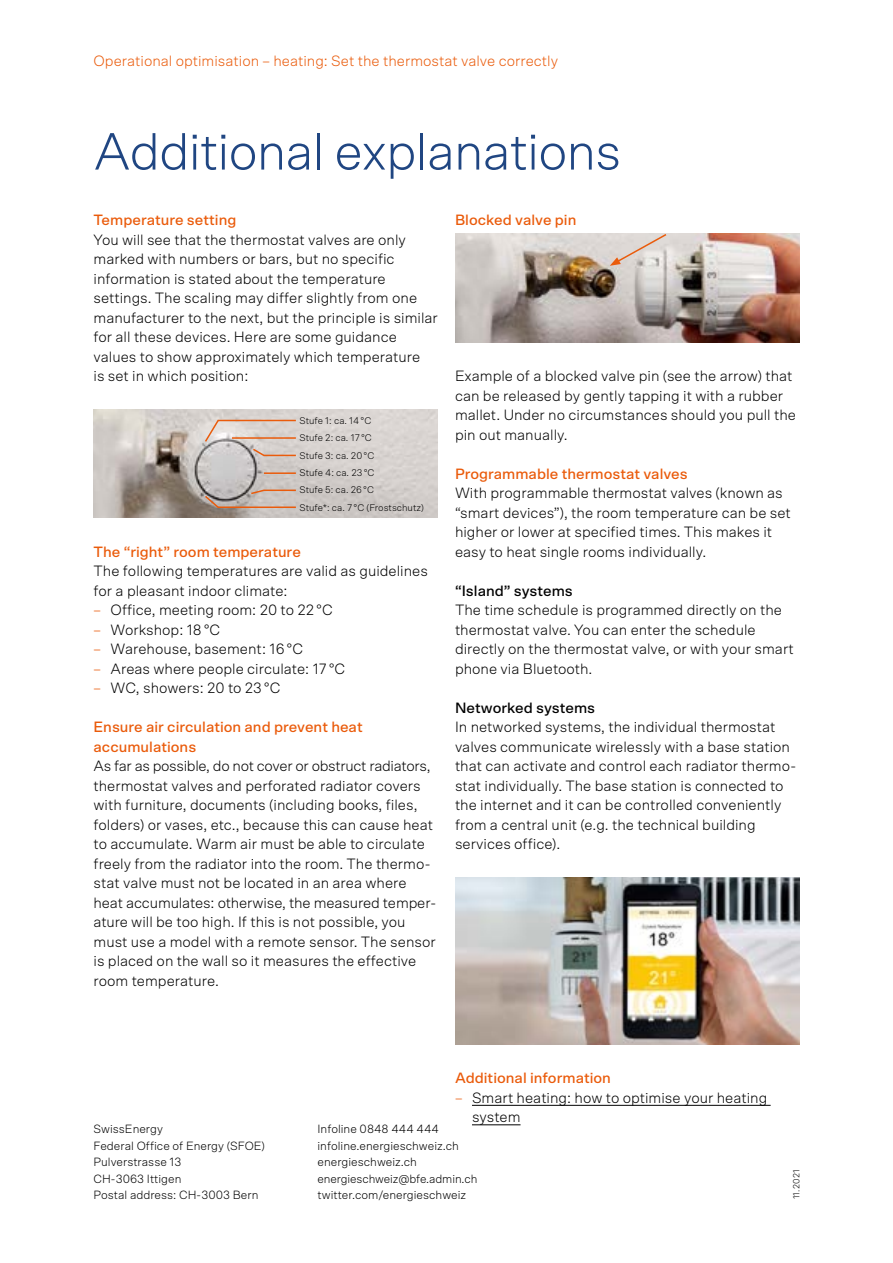
<style>
.page{position:relative;width:893px;height:1263px;background:#fff}
.page>*{position:absolute;margin:0;border:0;box-sizing:border-box;transform-origin:0 0}
.t1{font:300 52.5px "Scto Grotesk A";letter-spacing:-.02em;color:#204682}
.t2{font:300 15px/19.5px "Scto Grotesk A";color:#000}
.t3{font:500 15px/19.5px "Scto Grotesk A";color:#ea5b0b}
.t4{font:300 15px "Scto Grotesk A";color:#ea5b0b}
.t5{font:500 15px "Scto Grotesk A";color:#000}
.t6{font:300 12px/16.5px "Scto Grotesk A";color:#000}
.t7{font:300 9.75px/17.4px "Scto Grotesk A";color:#000}
.t8{font:300 9px "Scto Grotesk A";letter-spacing:.015em;color:#000}
.s1{color:#ea5b0b}
</style>
<div class="page">
<hr style="left:472px;top:1105px;width:299px;height:1px;background:#000">
<hr style="left:472px;top:1124px;width:48px;height:1px;background:#000">
<img style="left:94px;top:409px;width:344px;height:109px">
<hr style="left:264px;top:472px;width:32px;height:2px;background:#ea5b0b">
<svg style="left:203px;top:489px;width:94px;height:20px;background:#bba69b"></svg>
<svg style="left:203px;top:419px;width:94px;height:38px;background:#d6c6bd"></svg>
<img style="left:455px;top:234px;width:344px;height:108px">
<img style="left:455px;top:877px;width:344px;height:167px">
<svg style="left:610px;top:233px;width:58px;height:33px;background:#ddd0c8"></svg>
<p class="t4" style="left:94px;top:52px;width:466px">Operational optimisation – heating: Set the thermostat valve correctly</p>
<h1 class="t1" style="left:94px;top:121px;width:529px">Additional explanations</h1>
<p class="t3" style="left:455px;top:210px;width:123px">Blocked valve pin</p>
<p class="t3" style="left:94px;top:210px;width:144px">Temperature setting</p>
<p class="t2" style="left:94px;top:229px;width:346px">You will see that the thermostat valves are only marked with numbers or bars, but no specific information is stated about the temperature settings. The scaling may differ slightly from one manufacturer to the next, but the principle is similar for all these devices. Here are some guidance values to show approximately which temperature<br>is set in which position:</p>
<p class="t2" style="left:455px;top:366px;width:343px">Example of a blocked valve pin (see the arrow) that can be released by gently tapping it with a rubber mallet. Under no circumstances should you pull the pin out manually.</p>
<p class="t3" style="left:455px;top:463px;width:234px">Programmable thermostat valves</p>
<p class="t2" style="left:455px;top:483px;width:337px">With programmable thermostat valves (known as “smart devices”), the room temperature can be set higher or lower at specified times. This makes it easy to heat single rooms individually.</p>
<p class="t5" style="left:455px;top:581px;width:119px">“Island” systems</p>
<p class="t2" style="left:455px;top:600px;width:340px">The time schedule is programmed directly on the thermostat valve. You can enter the schedule directly on the thermostat valve, or with your smart phone via Bluetooth.</p>
<p class="t5" style="left:455px;top:698px;width:142px">Networked systems</p>
<p class="t2" style="left:455px;top:717px;width:343px">In networked systems, the individual thermostat valves communicate wirelessly with a base station that can activate and control each radiator thermo&shy;stat individually. The base station is connected to the internet and it can be controlled conveniently from a central unit (e.g. the technical building services office).</p>
<p class="t7" style="left:299px;top:412px;width:73px">Stufe 1: ca. 14°C</p>
<p class="t7" style="left:299px;top:447px;width:126px">Stufe 3: ca. 20°C<br>Stufe 4: ca. 23°C<br>Stufe 5: ca. 26°C<br>Stufe*: ca. 7°C (Frostschutz)</p>
<p class="t7" style="left:299px;top:429px;width:74px">Stufe 2: ca. 17°C</p>
<p class="t3" style="left:94px;top:541px;width:209px">The “right” room temperature</p>
<p class="t2" style="left:94px;top:561px;width:336px">The following temperatures are valid as guidelines for a pleasant indoor climate:</p>
<p class="t2" style="left:94px;top:600px;width:241px"><span class="s1">–</span> Office, meeting room: 20 to 22°C</p>
<p class="t2" style="left:94px;top:619px;width:128px"><span class="s1">–</span> Workshop: 18°C</p>
<p class="t2" style="left:94px;top:639px;width:211px"><span class="s1">–</span> Warehouse, basement: 16°C</p>
<p class="t2" style="left:94px;top:658px;width:253px"><span class="s1">–</span> Areas where people circulate: 17°C</p>
<p class="t2" style="left:94px;top:678px;width:188px"><span class="s1">–</span> WC, showers: 20 to 23°C</p>
<p class="t3" style="left:94px;top:717px;width:271px">Ensure air circulation and prevent heat accumulations</p>
<p class="t2" style="left:94px;top:756px;width:344px">As far as possible, do not cover or obstruct radiators, thermostat valves and perforated radiator covers with furniture, documents (including books, files, folders) or vases, etc., because this can cause heat to accumulate. Warm air must be able to circulate freely from the radiator into the room. The thermo&shy;stat valve must not be located in an area where heat accumulates: otherwise, the measured temper&shy;ature will be too high. If this is not possible, you must use a model with a remote sensor. The sensor is placed on the wall so it measures the effective room temperature.</p>
<p class="t6" style="left:94px;top:1121px;width:173px">SwissEnergy<br>Federal Office of Energy (SFOE)<br>Pulverstrasse 13<br>CH-3063 Ittigen<br>Postal address: CH-3003 Bern</p>
<p class="t3" style="left:455px;top:1068px;width:157px">Additional information</p>
<p class="t2" style="left:472px;top:1087px;width:297px;text-indent:-17px"><span class="s1">–</span> Smart heating: how to optimise your heating system</p>
<p class="t6" style="left:317px;top:1121px;width:161px">Infoline 0848 444 444 infoline.energieschweiz.ch energieschweiz.ch energieschweiz@bfe.admin.ch twitter.com/energieschweiz</p>
<p class="t8" style="left:791px;top:1199px;width:31px;rotate:-90deg">11.2021</p>
</div>
